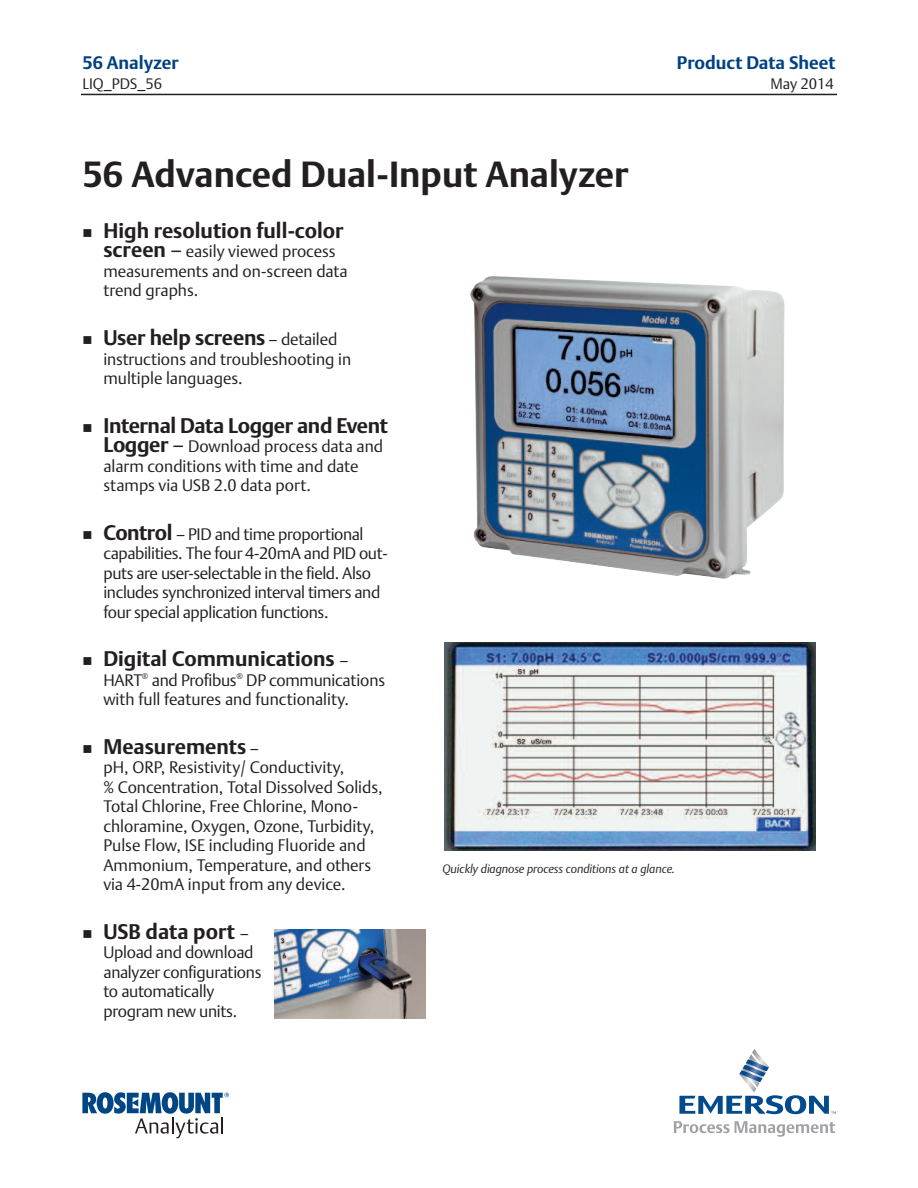
<style>
.page{position:relative;width:918px;height:1188px;background:#fff}
.page>*{position:absolute;margin:0;border:0;box-sizing:border-box;transform-origin:0 0}
.t1{font:700 36px "DTL Argo T";color:#231f20}
.t2{font:700 21px "DTL Argo T";color:#231f20}
.t3{font:700 21px "DTL Argo T";letter-spacing:-.02em;color:#231f20}
.t4{font:700 18px "DTL Argo T";color:#014181}
.t5{font:16.5px/19.5px "DTL Argo T Light";letter-spacing:-.01em;color:#231f20}
.t6{font:15px "DTL Argo T Light";color:#231f20}
.t7{font:italic 12px "DTL Argo T Light";letter-spacing:-.005em;color:#231f20}
.s1{font-family:"DTL Argo T";font-weight:700;font-size:21px}
.s2{font-size:21px}
.s3{font-family:"DTL Argo T Light";font-weight:400;font-size:16.5px}
</style>
<div class="page">
<img style="left:445px;top:643px;width:371px;height:207px">
<hr style="left:81px;top:94px;width:756px;height:1px;background:#231f20">
<svg style="left:679px;top:1049px;width:157px;height:65px"></svg>
<svg style="left:674px;top:1121px;width:161px;height:16px"></svg>
<svg style="left:82px;top:1092px;width:147px;height:46px"></svg>
<img style="left:470px;top:276px;width:315px;height:303px">
<img style="left:275px;top:930px;width:150px;height:89px">
<p class="t4" style="left:82px;top:53px;width:98px">56 Analyzer</p>
<p class="t4" style="left:677px;top:53px;width:160px">Product Data Sheet</p>
<p class="t6" style="left:82px;top:75px;width:81px">LIQ_PDS_56</p>
<p class="t6" style="left:771px;top:75px;width:65px">May 2014</p>
<h1 class="t1" style="left:82px;top:153px;width:548px">56 Advanced Dual-Input Analyzer</h1>
<p class="t2" style="left:82px;top:218px;width:263px">■ High resolution full-color</p>
<p class="t5" style="left:103px;top:242px;width:246px"><span class="s1">screen</span> <span class="s2">–</span> easily viewed process measurements and on-screen data trend graphs.</p>
<p class="t2" style="left:82px;top:326px;width:256px">■ User help screens <span class="s3">– detailed</span></p>
<p class="t5" style="left:103px;top:349px;width:249px">instructions and troubleshooting in multiple languages.</p>
<p class="t3" style="left:82px;top:413px;width:307px">■ Internal Data Logger and Event</p>
<p class="t5" style="left:103px;top:437px;width:281px"><span class="s1">Logger</span> <span class="s2">–</span> Download process data and alarm conditions with time and date stamps via USB 2.0 data port.</p>
<p class="t5" style="left:103px;top:524px;width:286px;text-indent:-21px">■ <span class="s1">Control</span> – PID and time proportional capabilities. The four 4-20mA and PID out&shy;puts are user-selectable in the field. Also includes synchronized interval timers and four special application functions.</p>
<p class="t2" style="left:82px;top:647px;width:268px">■ Digital Communications <span class="s3">–</span></p>
<p class="t5" style="left:103px;top:670px;width:284px">HART<sup>®</sup> and Profibus<sup>®</sup> DP communications with full features and functionality.</p>
<p class="t2" style="left:82px;top:734px;width:178px">■ Measurements <span class="s3">–</span></p>
<p class="t5" style="left:103px;top:758px;width:281px">pH, ORP, Resistivity/ Conductivity,<br>% Concentration, Total Dissolved Solids, Total Chlorine, Free Chlorine, Mono&shy;chloramine, Oxygen, Ozone, Turbidity, Pulse Flow, ISE including Fluoride and Ammonium, Temperature, and others via 4-20mA input from any device.</p>
<p class="t2" style="left:82px;top:919px;width:168px">■ USB data port <span class="s3">–</span></p>
<p class="t5" style="left:103px;top:943px;width:160px">Upload and download analyzer configurations to automatically program new units.</p>
<p class="t7" style="left:442px;top:861px;width:234px">Quickly diagnose process conditions at a glance.</p>
</div>
